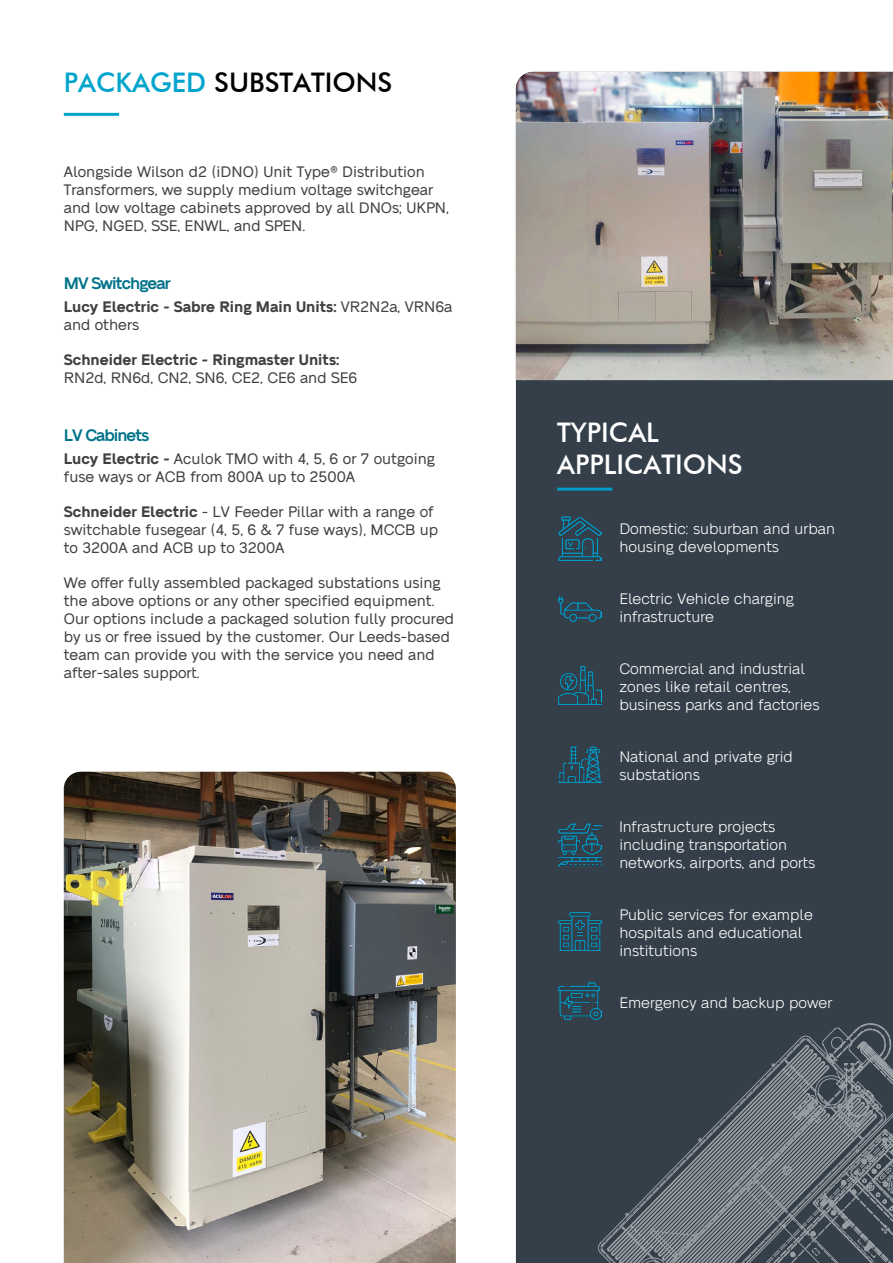
<style>
.page{position:relative;width:893px;height:1263px;background:#fff}
.page>*{position:absolute;margin:0;border:0;box-sizing:border-box;transform-origin:0 0}
.t1{font:500 27px "Futura BT";color:#000}
.t2{font:500 27px/32.4px "Futura BT";color:#fff}
.t3{font:600 16.5px "Neue Alte Grotesk";letter-spacing:-.06em;color:#00738a}
.t4{font:15px/18px "Neue Alte Grotesk";color:#414042}
.t5{font:15px/18px "Neue Alte Grotesk";color:#fff}
.t6{font:700 15px/18px "Neue Alte Grotesk";color:#414042}
.s1{color:#00a4cc}
.s2{font-weight:400}
.s3{font-weight:700}
</style>
<div class="page">
<div style="left:516px;top:380px;width:377px;height:883px;background:#343f49"></div>
<img style="left:516px;top:72px;width:377px;height:308px">
<hr style="left:64px;top:113px;width:55px;height:3px;background:#00a4cc">
<img style="left:64px;top:772px;width:392px;height:491px">
<hr style="left:557px;top:488px;width:55px;height:3px;background:#009ac7">
<img style="left:559px;top:517px;width:42px;height:43px">
<img style="left:559px;top:596px;width:42px;height:25px">
<img style="left:559px;top:666px;width:42px;height:38px">
<img style="left:559px;top:747px;width:42px;height:36px">
<img style="left:559px;top:823px;width:42px;height:44px">
<img style="left:559px;top:912px;width:42px;height:38px">
<img style="left:559px;top:982px;width:42px;height:38px">
<svg style="left:598px;top:1035px;width:28px;height:228px"></svg>
<svg style="left:619px;top:1057px;width:7px;height:206px"></svg>
<svg style="left:626px;top:1023px;width:267px;height:240px"></svg>
<h1 class="t1" style="left:64px;top:66px;width:330px"><span class="s1">PACKAGED</span> SUBSTATIONS</h1>
<p class="t4" style="left:64px;top:163px;width:387px">Alongside Wilson d2 (iDNO) Unit Type® Distribution Transformers, we supply medium voltage switchgear and low voltage cabinets approved by all DNOs; UKPN, NPG, NGED, SSE, ENWL, and SPEN.</p>
<p class="t3" style="left:64px;top:274px;width:108px">MV Switchgear</p>
<p class="t6" style="left:64px;top:298px;width:390px">Lucy Electric - Sabre Ring Main Units: <span class="s2">VR2N2a, VRN6a and others</span></p>
<p class="t6" style="left:64px;top:351px;width:277px">Schneider Electric - Ringmaster Units:</p>
<p class="t4" style="left:64px;top:369px;width:295px">RN2d, RN6d, CN2, SN6, CE2, CE6 and SE6</p>
<p class="t3" style="left:64px;top:426px;width:87px">LV Cabinets</p>
<p class="t4" style="left:64px;top:450px;width:373px"><span class="s3">Lucy Electric -</span> Aculok TMO with 4, 5, 6 or 7 outgoing fuse ways or ACB from 800A up to 2500A</p>
<p class="t4" style="left:64px;top:503px;width:376px"><span class="s3">Schneider Electric</span> - LV Feeder Pillar with a range of switchable fusegear (4, 5, 6 &amp; 7 fuse ways), MCCB up to 3200A and ACB up to 3200A</p>
<p class="t4" style="left:64px;top:574px;width:392px">We offer fully assembled packaged substations using the above options or any other specified equipment.<br>Our options include a packaged solution fully procured by us or free issued by the customer. Our Leeds-based team can provide you with the service you need and after-sales support.</p>
<h1 class="t2" style="left:557px;top:416px;width:187px">TYPICAL<br>APPLICATIONS</h1>
<p class="t5" style="left:619px;top:520px;width:217px">Domestic: suburban and urban housing developments</p>
<p class="t5" style="left:619px;top:590px;width:176px">Electric Vehicle charging infrastructure</p>
<p class="t5" style="left:619px;top:660px;width:202px">Commercial and industrial zones like retail centres, business parks and factories</p>
<p class="t5" style="left:619px;top:748px;width:175px">National and private grid substations</p>
<p class="t5" style="left:619px;top:818px;width:198px">Infrastructure projects including transportation networks, airports, and ports</p>
<p class="t5" style="left:619px;top:906px;width:195px">Public services for example hospitals and educational institutions</p>
<p class="t5" style="left:619px;top:994px;width:215px">Emergency and backup power</p>
</div>
